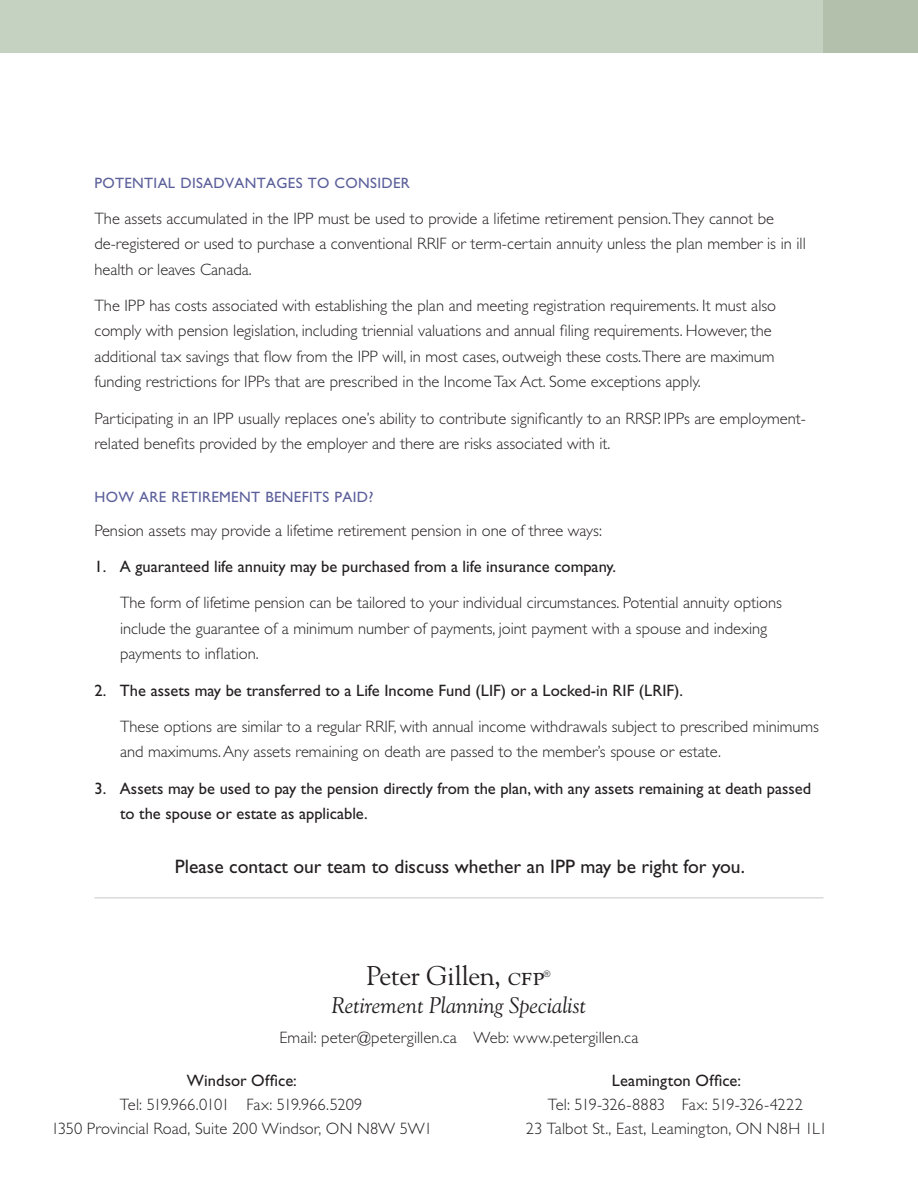
<style>
.page{position:relative;width:918px;height:1188px;background:#fff}
.page>*{position:absolute;margin:0;border:0;box-sizing:border-box;transform-origin:0 0}
.SCOTT_Advisor_Name{font:27px "Goudy Std";letter-spacing:-.02em;color:#231f20}
.SCOTT_Advisor_Title{font:italic 22.5px "Goudy Std";color:#231f20}
.Steph_Body_Copy_Gill{font:19.5px "Gill Sans Std";color:#231f20}
.Steph_Body_Copy_Gill-2{font:300 16.5px/25.5px "Gill Sans Std";color:#231f20}
.Steph_Body_Copy_Gill-3{font:16.5px/25.5px "Gill Sans Std";color:#231f20}
.SCOTT_Advisor_Info{font:300 16.5px "Gill Sans Std";letter-spacing:.005em;color:#231f20}
.SCOTT_Advisor_Info-2{font:300 16.5px "Gill Sans Std";letter-spacing:-.025em;color:#231f20}
.SCOTT_Advisor_Info-3{font:300 16.5px "Gill Sans Std";letter-spacing:-.015em;color:#231f20}
.SCOTT_Advisor_Info-4{font:16.5px "Gill Sans Std";letter-spacing:.005em;color:#231f20}
.sub_head{font:15px "Gill Sans Std";letter-spacing:.02em;color:#5b5f9a}
.SCOTT_Advisor_Name-2{font:300 9px "Gill Sans Std";color:#231f20}
</style>
<div class="page">
<hr style="left:94px;top:897px;width:730px;height:1px;background:#c7c8ca">
<div style="left:0;top:0;width:918px;height:53px;background:#c5d2c1"></div>
<div style="left:824px;top:0;width:94px;height:53px;background:#b2c0ac"></div>
<p class="sub_head" style="left:94px;top:175px;width:317px">POTENTIAL DISADVANTAGES TO CONSIDER</p>
<p class="Steph_Body_Copy_Gill-2" style="left:94px;top:205px;width:713px">The assets accumulated in the IPP must be used to provide a lifetime retirement pension.They cannot be de-registered or used to purchase a conventional RRIF or term-certain annuity unless the plan member is in ill health or leaves Canada.</p>
<p class="Steph_Body_Copy_Gill-2" style="left:94px;top:293px;width:683px">The IPP has costs associated with establishing the plan and meeting registration requirements. It must also comply with pension legislation, including triennial valuations and annual filing requirements. However, the additional tax savings that flow from the IPP will, in most cases, outweigh these costs.There are maximum funding restrictions for IPPs that are prescribed in the Income Tax Act. Some exceptions apply.</p>
<p class="Steph_Body_Copy_Gill-2" style="left:94px;top:406px;width:713px">Participating in an IPP usually replaces one’s ability to contribute significantly to an RRSP. IPPs are employment&shy;related benefits provided by the employer and there are risks associated with it.</p>
<p class="sub_head" style="left:94px;top:488px;width:280px">HOW ARE RETIREMENT BENEFITS PAID?</p>
<p class="Steph_Body_Copy_Gill-2" style="left:94px;top:518px;width:509px">Pension assets may provide a lifetime retirement pension in one of three ways:</p>
<p class="Steph_Body_Copy_Gill-3" style="left:94px;top:554px;width:523px">1. A guaranteed life annuity may be purchased from a life insurance company.</p>
<p class="Steph_Body_Copy_Gill-2" style="left:120px;top:590px;width:664px">The form of lifetime pension can be tailored to your individual circumstances. Potential annuity options include the guarantee of a minimum number of payments, joint payment with a spouse and indexing payments to inflation.</p>
<p class="Steph_Body_Copy_Gill-3" style="left:94px;top:677px;width:590px">2. The assets may be transferred to a Life Income Fund (LIF) or a Locked-in RIF (LRIF).</p>
<p class="Steph_Body_Copy_Gill-2" style="left:120px;top:714px;width:701px">These options are similar to a regular RRIF, with annual income withdrawals subject to prescribed minimums and maximums. Any assets remaining on death are passed to the member’s spouse or estate.</p>
<p class="Steph_Body_Copy_Gill-3" style="left:120px;top:775px;width:693px;text-indent:-26px">3. Assets may be used to pay the pension directly from the plan, with any assets remaining at death passed to the spouse or estate as applicable.</p>
<p class="Steph_Body_Copy_Gill" style="left:175px;top:855px;width:571px">Please contact our team to discuss whether an IPP may be right for you.</p>
<p class="SCOTT_Advisor_Name" style="left:366px;top:959px;width:180px">Peter Gillen, CFP</p>
<p class="SCOTT_Advisor_Name-2" style="left:544px;top:969px;width:9px">®</p>
<p class="SCOTT_Advisor_Title" style="left:331px;top:991px;width:256px">Retirement Planning Specialist</p>
<p class="SCOTT_Advisor_Info" style="left:279px;top:1028px;width:360px">Email: peter@petergillen.ca Web: www.petergillen.ca</p>
<p class="SCOTT_Advisor_Info-4" style="left:187px;top:1071px;width:111px">Windsor Office:</p>
<p class="SCOTT_Advisor_Info-2" style="left:120px;top:1095px;width:244px">Tel: 519.966.0101 Fax: 519.966.5209</p>
<p class="SCOTT_Advisor_Info" style="left:51px;top:1119px;width:383px">1350 Provincial Road, Suite 200 Windsor, ON N8W 5W1</p>
<p class="SCOTT_Advisor_Info-4" style="left:612px;top:1071px;width:131px">Leamington Office:</p>
<p class="SCOTT_Advisor_Info-3" style="left:548px;top:1095px;width:257px">Tel: 519-326-8883 Fax: 519-326-4222</p>
<p class="SCOTT_Advisor_Info" style="left:526px;top:1119px;width:303px">23 Talbot St., East, Leamington, ON N8H 1L1</p>
</div>
